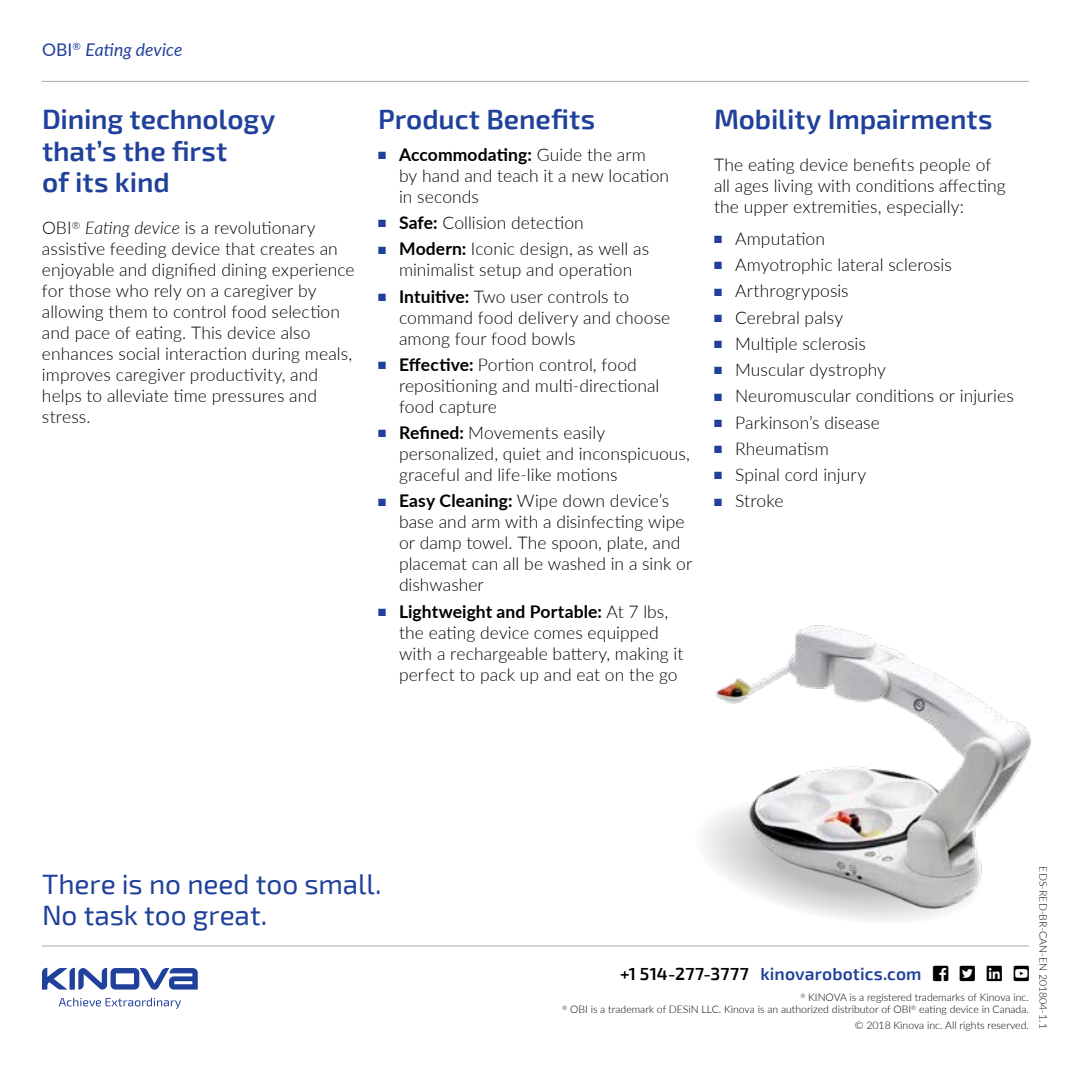
<style>
.page{position:relative;width:1071px;height:1071px;background:#fff}
.page>*{position:absolute;margin:0;border:0;box-sizing:border-box;transform-origin:0 0}
.t1{font:600 28px/31.5px "Exo 2";letter-spacing:-.005em;color:#20419b}
.t2{font:28px/31.5px "Exo 2";color:#20419b}
.t3{font:300 17.5px/21px "Lato";letter-spacing:.005em;color:#000}
.t4{font:600 17.5px "Exo 2";letter-spacing:.005em;color:#20419b}
.t5{font:italic 17.5px "Lato";letter-spacing:.005em;color:#20419b}
.t6{font:300 10.5px/12.2px "Lato";color:#000;text-align:right}
.s1{font-style:normal}
.s2{font-style:italic}
.s3{color:#20419b}
.s4{font-weight:700}
.s5{color:#000}
</style>
<div class="page">
<hr style="left:42px;top:81px;width:987px;height:1px;background:#a1abb2">
<svg style="left:59px;top:998px;width:122px;height:11px"></svg>
<svg style="left:42px;top:968px;width:156px;height:22px"></svg>
<hr style="left:42px;top:946px;width:987px;height:1px;background:#a1abb2">
<svg style="left:841px;top:917px;width:83px;height:4px"></svg>
<img style="left:704px;top:625px;width:327px;height:292px">
<p class="t5" style="left:42px;top:37px;width:142px"><span class="s1">OBI</span><sup>®</sup> Eating device</p>
<h1 class="t1" style="left:42px;top:104px;width:235px">Dining technology that’s the first<br>of its kind</h1>
<p class="t3" style="left:42px;top:217px;width:314px">OBI<sup>®</sup> <span class="s2">Eating device</span> is a revolutionary assistive feeding device that creates an enjoyable and dignified dining experience for those who rely on a caregiver by allowing them to control food selection and pace of eating. This device also enhances social interaction during meals, improves caregiver productivity, and helps to alleviate time pressures and stress.</p>
<h1 class="t1" style="left:378px;top:104px;width:219px">Product Benefits</h1>
<p class="t3" style="left:399px;top:143px;width:272px;text-indent:-21px"><span class="s3">■</span> <span class="s4">Accommodating:</span> Guide the arm<br>by hand and teach it a new location in seconds</p>
<p class="t3" style="left:378px;top:212px;width:207px"><span class="s3">■</span> <span class="s4">Safe:</span> Collision detection</p>
<p class="t3" style="left:378px;top:238px;width:273px;text-align:center"><span class="s3">■</span> <span class="s4">Modern:</span> Iconic design, as well as minimalist setup and operation</p>
<p class="t3" style="left:399px;top:285px;width:273px;text-indent:-21px"><span class="s3">■</span> <span class="s4">Intuitive:</span> Two user controls to command food delivery and choose among four food bowls</p>
<p class="t3" style="left:399px;top:353px;width:262px;text-indent:-21px"><span class="s3">■</span> <span class="s4">Effective:</span> Portion control, food repositioning and multi-directional food capture</p>
<p class="t3" style="left:399px;top:422px;width:293px;text-indent:-21px"><span class="s3">■</span> <span class="s4">Refined:</span> Movements easily personalized, quiet and inconspicuous, graceful and life-like motions</p>
<p class="t3" style="left:399px;top:490px;width:295px;text-indent:-21px"><span class="s3">■</span> <span class="s4">Easy Cleaning:</span> Wipe down device’s base and arm with a disinfecting wipe or damp towel. The spoon, plate, and placemat can all be washed in a sink or dishwasher</p>
<p class="t3" style="left:399px;top:600px;width:286px;text-indent:-21px"><span class="s3">■</span> <span class="s4">Lightweight and Portable:</span> At 7 lbs, the eating device comes equipped with a rechargeable battery, making it perfect to pack up and eat on the go</p>
<h1 class="t1" style="left:714px;top:104px;width:280px">Mobility Impairments</h1>
<p class="t3" style="left:714px;top:154px;width:293px">The eating device benefits people of all ages living with conditions affecting the upper extremities, especially:</p>
<p class="t3" style="left:714px;top:227px;width:113px"><span class="s3">■</span> Amputation</p>
<p class="t3" style="left:714px;top:254px;width:239px"><span class="s3">■</span> Amyotrophic lateral sclerosis</p>
<p class="t3" style="left:714px;top:280px;width:136px"><span class="s3">■</span> Arthrogryposis</p>
<p class="t3" style="left:714px;top:306px;width:131px"><span class="s3">■</span> Cerebral palsy</p>
<p class="t3" style="left:714px;top:332px;width:153px"><span class="s3">■</span> Multiple sclerosis</p>
<p class="t3" style="left:714px;top:359px;width:174px"><span class="s3">■</span> Muscular dystrophy</p>
<p class="t3" style="left:714px;top:385px;width:301px"><span class="s3">■</span> Neuromuscular conditions or injuries</p>
<p class="t3" style="left:714px;top:411px;width:167px"><span class="s3">■</span> Parkinson’s disease</p>
<p class="t3" style="left:714px;top:437px;width:116px"><span class="s3">■</span> Rheumatism</p>
<p class="t3" style="left:714px;top:464px;width:154px"><span class="s3">■</span> Spinal cord injury</p>
<p class="t3" style="left:714px;top:490px;width:71px"><span class="s3">■</span> Stroke</p>
<h1 class="t2" style="left:42px;top:869px;width:341px">There is no need too small.<br>No task too great.</h1>
<p class="t4" style="left:620px;top:963px;width:303px"><span class="s5">+1 514-277-3777</span> kinovarobotics.com</p>
<p class="t6" style="left:562px;top:991px;width:468px"><sup>®</sup> KINOVA is a registered trademarks of Kinova inc.<br><sup>®</sup> OBI is a trademark of DESiN LLC. Kinova is an authorized distributor of OBI<sup>®</sup> eating device in Canada.</p>
<p class="t6" style="left:855px;top:1019px;width:176px">© 2018 Kinova inc. All rights reserved.</p>
<p class="t6" style="left:1050px;top:866px;width:164px;rotate:90deg">EDS-RED-BR-CAN-EN 201804-1.1</p>
</div>
